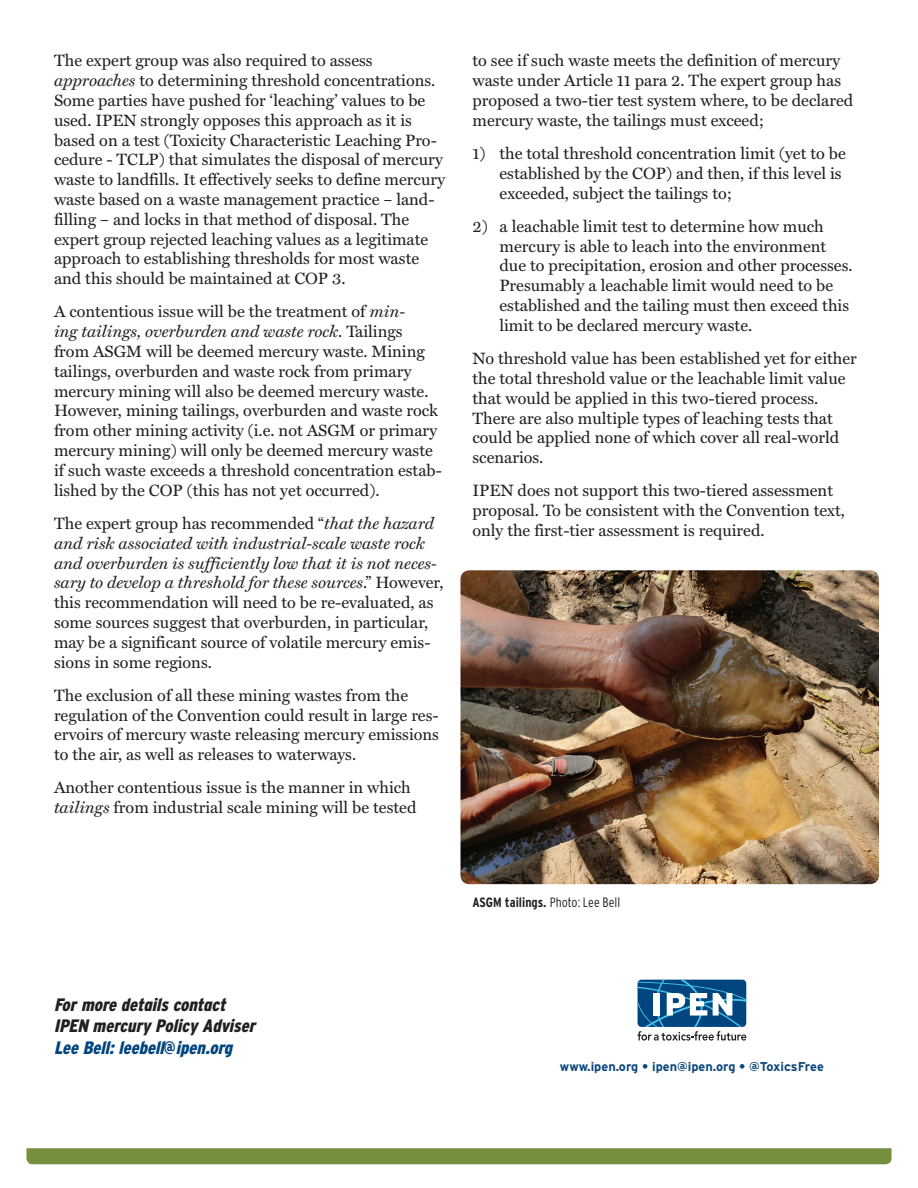
<style>
.page{position:relative;width:918px;height:1188px;background:#fff}
.page>*{position:absolute;margin:0;border:0;box-sizing:border-box;transform-origin:0 0}
.t1{font:italic 900 condensed 18px/21.6px "Interstate";color:#231f20}
.t2{font:italic 900 condensed 18px "Interstate";color:#01457f}
.t3{font:16.5px/19.8px "Miller Text";color:#231f20}
.t4{font:700 condensed 13.5px "Interstate";color:#231f20}
.t5{font:700 12.75px "Interstate";color:#0d477d}
.s1{font-style:italic}
.s2{font-weight:300}
</style>
<div class="page">
<div style="left:26px;top:1148px;width:866px;height:16px;background:#768f3d"></div>
<svg style="left:638px;top:980px;width:108px;height:61px"></svg>
<img style="left:460px;top:570px;width:419px;height:314px">
<p class="t3" style="left:54px;top:51px;width:393px">The expert group was also required to assess <span class="s1">approaches</span> to determining threshold concentrations.<br>Some parties have pushed for ‘leaching’ values to be used. IPEN strongly opposes this approach as it is based on a test (Toxicity Characteristic Leaching Pro&shy;cedure - TCLP) that simulates the disposal of mercury waste to landfills. It effectively seeks to define mercury waste based on a waste management practice – land&shy;filling – and locks in that method of disposal. The expert group rejected leaching values as a legitimate approach to establishing thresholds for most waste and this should be maintained at COP 3.</p>
<p class="t3" style="left:54px;top:302px;width:389px">A contentious issue will be the treatment of <span class="s1">min-<br>ing tailings, overburden and waste rock</span>. Tailings from ASGM will be deemed mercury waste. Mining tailings, overburden and waste rock from primary mercury mining will also be deemed mercury waste.<br>However, mining tailings, overburden and waste rock from other mining activity (i.e. not ASGM or primary mercury mining) will only be deemed mercury waste if such waste exceeds a threshold concentration estab&shy;lished by the COP (this has not yet occurred).</p>
<p class="t3" style="left:54px;top:513px;width:391px">The expert group has recommended “<span class="s1">that the hazard and risk associated with industrial-scale waste rock and overburden is sufficiently low that it is not neces&shy;sary to develop a threshold for these sources</span>.” However, this recommendation will need to be re-evaluated, as some sources suggest that overburden, in particular, may be a significant source of volatile mercury emis&shy;sions in some regions.</p>
<p class="t3" style="left:54px;top:685px;width:387px">The exclusion of all these mining wastes from the regulation of the Convention could result in large res&shy;ervoirs of mercury waste releasing mercury emissions to the air, as well as releases to waterways.</p>
<p class="t3" style="left:54px;top:778px;width:364px">Another contentious issue is the manner in which <span class="s1">tailings</span> from industrial scale mining will be tested</p>
<p class="t3" style="left:473px;top:51px;width:382px">to see if such waste meets the definition of mercury waste under Article 11 para 2. The expert group has proposed a two-tier test system where, to be declared mercury waste, the tailings must exceed;</p>
<p class="t3" style="left:500px;top:143px;width:348px;text-indent:-27px">1) the total threshold concentration limit (yet to be established by the COP) and then, if this level is exceeded, subject the tailings to;</p>
<p class="t3" style="left:500px;top:216px;width:355px;text-indent:-27px">2) a leachable limit test to determine how much mercury is able to leach into the environment due to precipitation, erosion and other processes.<br>Presumably a leachable limit would need to be established and the tailing must then exceed this limit to be declared mercury waste.</p>
<p class="t3" style="left:473px;top:349px;width:386px">No threshold value has been established yet for either the total threshold value or the leachable limit value that would be applied in this two-tiered process.<br>There are also multiple types of leaching tests that could be applied none of which cover all real-world scenarios.</p>
<p class="t3" style="left:473px;top:481px;width:374px">IPEN does not support this two-tiered assessment proposal. To be consistent with the Convention text, only the first-tier assessment is required.</p>
<p class="t4" style="left:472px;top:895px;width:149px">ASGM tailings. <span class="s2">Photo: Lee Bell</span></p>
<p class="t1" style="left:54px;top:994px;width:203px">For more details contact<br>IPEN mercury Policy Adviser</p>
<p class="t2" style="left:54px;top:1038px;width:180px">Lee Bell: leebell@ipen.org</p>
<p class="t5" style="left:560px;top:1059px;width:266px">www.ipen.org • ipen@ipen.org • @ToxicsFree</p>
</div>
